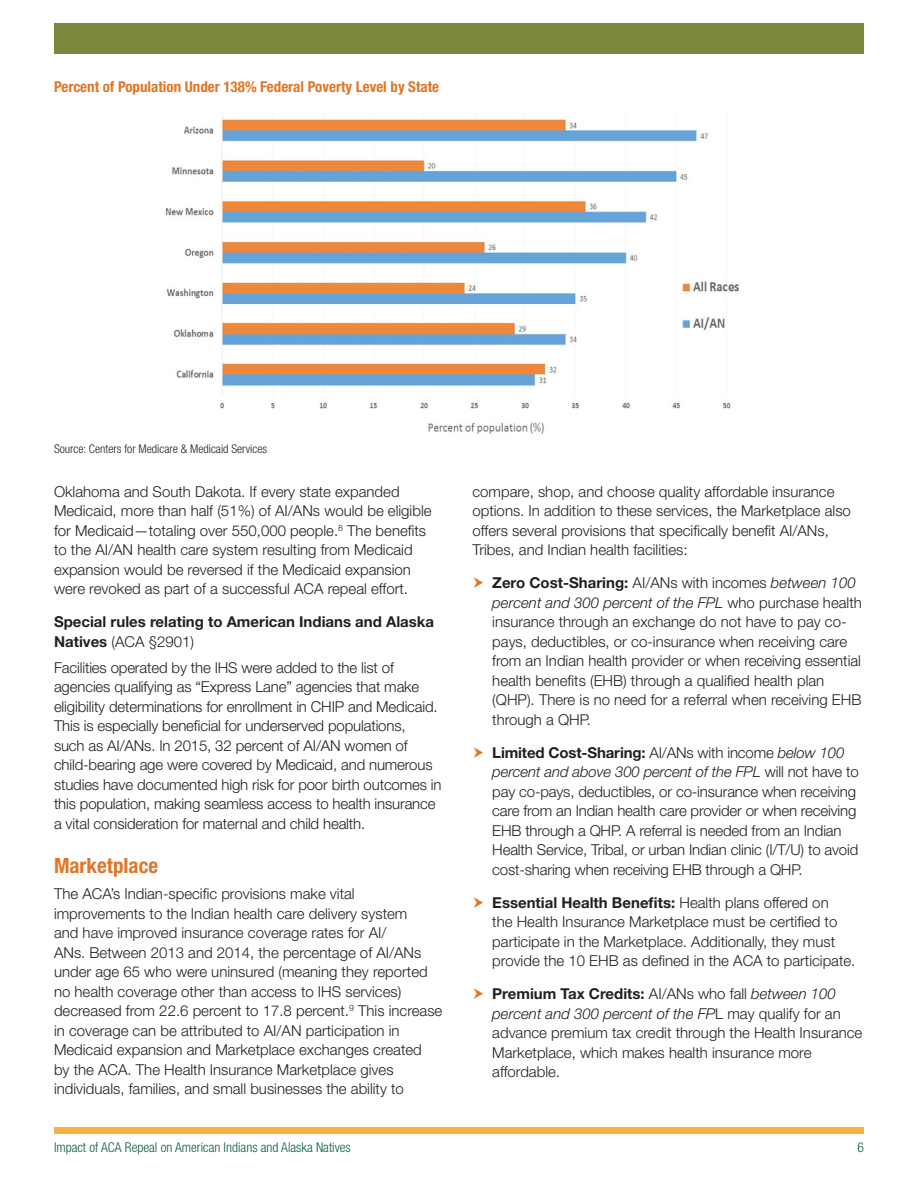
<style>
.page{position:relative;width:918px;height:1188px;background:#fff}
.page>*{position:absolute;margin:0;border:0;box-sizing:border-box;transform-origin:0 0}
.Subhead1{font:700 condensed 21px "Helvetica Neue LT Std";color:#e17525}
.t1{font:300 15px/19.5px "Helvetica Neue LT Std";color:#231f20}
.t2{font:700 15px/19.5px "Helvetica Neue LT Std";color:#231f20}
.Chart_Title{font:700 condensed 15px "Helvetica Neue LT Std";color:#e17525}
.t3{font:300 condensed 13.5px "Helvetica Neue LT Std";color:#0d5e4a}
.Chart_Source{font:300 condensed 12px "Helvetica Neue LT Std";color:#231f20}
.s1{font-weight:300}
.s2{font-weight:700}
.s3{font-style:italic}
</style>
<div class="page">
<div style="left:54px;top:24px;width:810px;height:30px;background:#7b883c"></div>
<div style="left:54px;top:1128px;width:810px;height:6px;background:#fbb03f"></div>
<img style="left:165px;top:112px;width:574px;height:322px">
<p class="Chart_Title" style="left:54px;top:77px;width:387px">Percent of Population Under 138% Federal Poverty Level by State</p>
<p class="Chart_Source" style="left:54px;top:441px;width:215px">Source: Centers for Medicare &amp; Medicaid Services</p>
<p class="t1" style="left:54px;top:481px;width:379px">Oklahoma and South Dakota. If every state expanded Medicaid, more than half (51%) of AI/ANs would be eligible for Medicaid—totaling over 550,000 people.<sup>8</sup> The benefits to the AI/AN health care system resulting from Medicaid expansion would be reversed if the Medicaid expansion were revoked as part of a successful ACA repeal effort.</p>
<p class="t2" style="left:54px;top:612px;width:382px">Special rules relating to American Indians and Alaska<br>Natives <span class="s1">(ACA §2901)</span></p>
<p class="t1" style="left:54px;top:658px;width:389px">Facilities operated by the IHS were added to the list of agencies qualifying as “Express Lane” agencies that make eligibility determinations for enrollment in CHIP and Medicaid.<br>This is especially beneficial for underserved populations,<br>such as AI/ANs. In 2015, 32 percent of AI/AN women of child-bearing age were covered by Medicaid, and numerous studies have documented high risk for poor birth outcomes in this population, making seamless access to health insurance a vital consideration for maternal and child health.</p>
<p class="Subhead1" style="left:54px;top:853px;width:106px">Marketplace</p>
<p class="t1" style="left:54px;top:884px;width:390px">The ACA’s Indian-specific provisions make vital improvements to the Indian health care delivery system<br>and have improved insurance coverage rates for AI/<br>ANs. Between 2013 and 2014, the percentage of AI/ANs under age 65 who were uninsured (meaning they reported no health coverage other than access to IHS services) decreased from 22.6 percent to 17.8 percent.<sup>9</sup> This increase in coverage can be attributed to AI/AN participation in Medicaid expansion and Marketplace exchanges created<br>by the ACA. The Health Insurance Marketplace gives individuals, families, and small businesses the ability to</p>
<p class="t1" style="left:472px;top:481px;width:380px">compare, shop, and choose quality affordable insurance options. In addition to these services, the Marketplace also offers several provisions that specifically benefit AI/ANs, Tribes, and Indian health facilities:</p>
<p class="t1" style="left:492px;top:573px;width:371px"><span class="s2">Zero Cost-Sharing:</span> AI/ANs with incomes <span class="s3">between 100 percent and 300 percent of the FPL</span> who purchase health insurance through an exchange do not have to pay co&shy;pays, deductibles, or co-insurance when receiving care from an Indian health provider or when receiving essential health benefits (EHB) through a qualified health plan (QHP). There is no need for a referral when receiving EHB through a QHP.</p>
<p class="t1" style="left:492px;top:742px;width:368px"><span class="s2">Limited Cost-Sharing:</span> AI/ANs with income <span class="s3">below 100 percent and above 300 percent of the FPL</span> will not have to pay co-pays, deductibles, or co-insurance when receiving care from an Indian health care provider or when receiving EHB through a QHP. A referral is needed from an Indian Health Service, Tribal, or urban Indian clinic (I/T/U) to avoid cost-sharing when receiving EHB through a QHP.</p>
<p class="t1" style="left:492px;top:892px;width:365px"><span class="s2">Essential Health Benefits:</span> Health plans offered on<br>the Health Insurance Marketplace must be certified to participate in the Marketplace. Additionally, they must provide the 10 EHB as defined in the ACA to participate.</p>
<p class="t1" style="left:492px;top:984px;width:372px"><span class="s2">Premium Tax Credits:</span> AI/ANs who fall <span class="s3">between 100 percent and 300 percent of the FP</span>L may qualify for an advance premium tax credit through the Health Insurance Marketplace, which makes health insurance more affordable.</p>
<p class="t3" style="left:54px;top:1140px;width:298px">Impact of ACA Repeal on American Indians and Alaska Natives</p>
<p class="t3" style="left:858px;top:1140px;width:8px">6</p>
</div>
